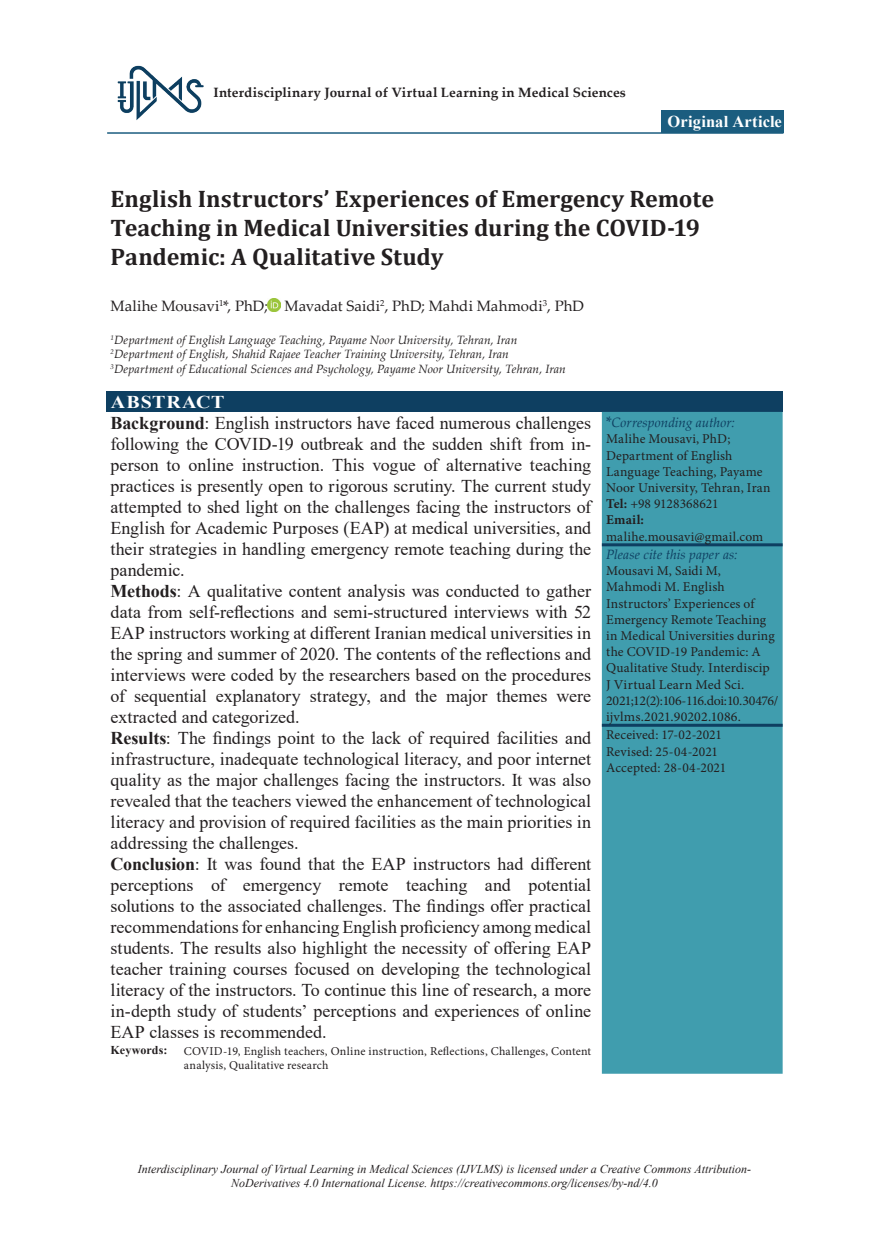
<style>
.page{position:relative;width:889px;height:1242px;background:#fff}
.page>*{position:absolute;margin:0;border:0;box-sizing:border-box;transform-origin:0 0}
.t1{font:700 24px/28.8px "Cambria";color:#231f20}
.t2{font:18px/21px "Times New Roman";color:#231f20}
.t3{font:700 16.5px "Times New Roman";letter-spacing:.01em;color:#fff}
.t4{font:15px "Palatino Linotype";color:#231f20}
.t5{font:13.5px/16.2px "Minion Pro";letter-spacing:.01em;color:#231f20}
.t6{font:700 13.5px "Palatino Linotype";letter-spacing:.015em;color:#231f20}
.t7{font:italic 13.5px "Palatino Linotype";letter-spacing:.005em;color:#0e3f61}
.t8{font:italic 12px/14.4px "Palatino Linotype";letter-spacing:.005em;color:#231f20}
.t9{font:italic 12px/14.4px "Times New Roman";color:#231f20;text-align:center}
.t10{font:12px/14.4px "Minion Pro";letter-spacing:.015em;color:#231f20}
.t11{font:700 12px "Times New Roman";letter-spacing:.005em;color:#231f20}
.s1{font-weight:700;color:#fff}
.s2{font-weight:700}
.s3{font-style:normal;font-size:15px}
</style>
<div class="page">
<div style="left:106px;top:391px;width:676px;height:21px;background:#0e3f61"></div>
<div style="left:602px;top:412px;width:180px;height:661px;background:#409dae"></div>
<hr style="left:602px;top:543px;width:180px;height:3px;background:#0e3f61">
<hr style="left:602px;top:724px;width:180px;height:3px;background:#0e3f61">
<svg style="left:268px;top:298px;width:13px;height:13px"></svg>
<div style="left:661px;top:110px;width:123px;height:22px;background:#1b5d7f"></div>
<hr style="left:107px;top:132px;width:676px;height:2px;background:#1b5d7f">
<img style="left:117px;top:65px;width:87px;height:55px">
<p class="t6" style="left:213px;top:83px;width:414px">Interdisciplinary Journal of Virtual Learning in Medical Sciences</p>
<p class="t3" style="left:667px;top:109px;width:116px">Original Article</p>
<h1 class="t1" style="left:111px;top:183px;width:605px">English Instructors’ Experiences of Emergency Remote<br>Teaching in Medical Universities during the COVID-19<br>Pandemic: A Qualitative Study</h1>
<p class="t4" style="left:111px;top:295px;width:475px">Malihe Mousavi<sup>1</sup>*, PhD; Mavadat Saidi<sup>2</sup>, PhD; Mahdi Mahmodi<sup>3</sup>, PhD</p>
<p class="t8" style="left:111px;top:332px;width:457px"><sup>1</sup>Department of English Language Teaching, Payame Noor University, Tehran, Iran<br><sup>2</sup>Department of English, Shahid Rajaee Teacher Training University, Tehran, Iran<br><sup>3</sup>Department of Educational Sciences and Psychology, Payame Noor University, Tehran, Iran</p>
<p class="t2" style="left:111px;top:390px;width:482px"><span class="s1">ABSTRACT<br></span><span class="s2">Background</span>: English instructors have faced numerous challenges following the COVID-19 outbreak and the sudden shift from in&shy;person to online instruction. This vogue of alternative teaching practices is presently open to rigorous scrutiny. The current study attempted to shed light on the challenges facing the instructors of English for Academic Purposes (EAP) at medical universities, and their strategies in handling emergency remote teaching during the pandemic.<br><span class="s2">Methods</span>: A qualitative content analysis was conducted to gather data from self-reflections and semi-structured interviews with 52<br>EAP instructors working at different Iranian medical universities in the spring and summer of 2020. The contents of the reflections and interviews were coded by the researchers based on the procedures of sequential explanatory strategy, and the major themes were extracted and categorized.<br><span class="s2">Results</span>: The findings point to the lack of required facilities and infrastructure, inadequate technological literacy, and poor internet quality as the major challenges facing the instructors. It was also revealed that the teachers viewed the enhancement of technological literacy and provision of required facilities as the main priorities in addressing the challenges.<br><span class="s2">Conclusion</span>: It was found that the EAP instructors had different perceptions of emergency remote teaching and potential solutions to the associated challenges. The findings offer practical recommendations for enhancing English proficiency among medical students. The results also highlight the necessity of offering EAP teacher training courses focused on developing the technological literacy of the instructors. To continue this line of research, a more in-depth study of students’ perceptions and experiences of online EAP classes is recommended.</p>
<p class="t7" style="left:606px;top:413px;width:130px"><span class="s3">*</span>Corresponding author:</p>
<p class="t5" style="left:606px;top:431px;width:166px">Malihe Mousavi, PhD;<br>Department of English<br>Language Teaching, Payame<br>Noor University, Tehran, Iran<br><span class="s2">Tel:</span> +98 9128368621<br><span class="s2">Email:</span></p>
<p class="t5" style="left:606px;top:528px;width:159px">malihe.mousavi@gmail.com</p>
<p class="t7" style="left:606px;top:545px;width:133px">Please cite this paper as:</p>
<p class="t5" style="left:606px;top:563px;width:174px">Mousavi M, Saidi M,<br>Mahmodi M. English<br>Instructors’ Experiences of<br>Emergency Remote Teaching in Medical Universities during the COVID-19 Pandemic: A<br>Qualitative Study. Interdiscip<br>J Virtual Learn Med Sci.<br>2021;12(2):106-116. doi: 10.30476/ ijvlms.2021.90202.1086.</p>
<p class="t5" style="left:606px;top:727px;width:121px">Received: 17-02-2021<br>Revised: 25-04-2021<br>Accepted: 28-04-2021</p>
<p class="t11" style="left:111px;top:1041px;width:58px">Keywords:</p>
<p class="t10" style="left:184px;top:1044px;width:409px">COVID-19, English teachers, Online instruction, Reflections, Challenges, Content analysis, Qualitative research</p>
<p class="t9" style="left:138px;top:1161px;width:614px">Interdisciplinary Journal of Virtual Learning in Medical Sciences (IJVLMS) is licensed under a Creative Commons Attribution-<br>NoDerivatives 4.0 International License. https://creativecommons.org/licenses/by-nd/4.0</p>
</div>
